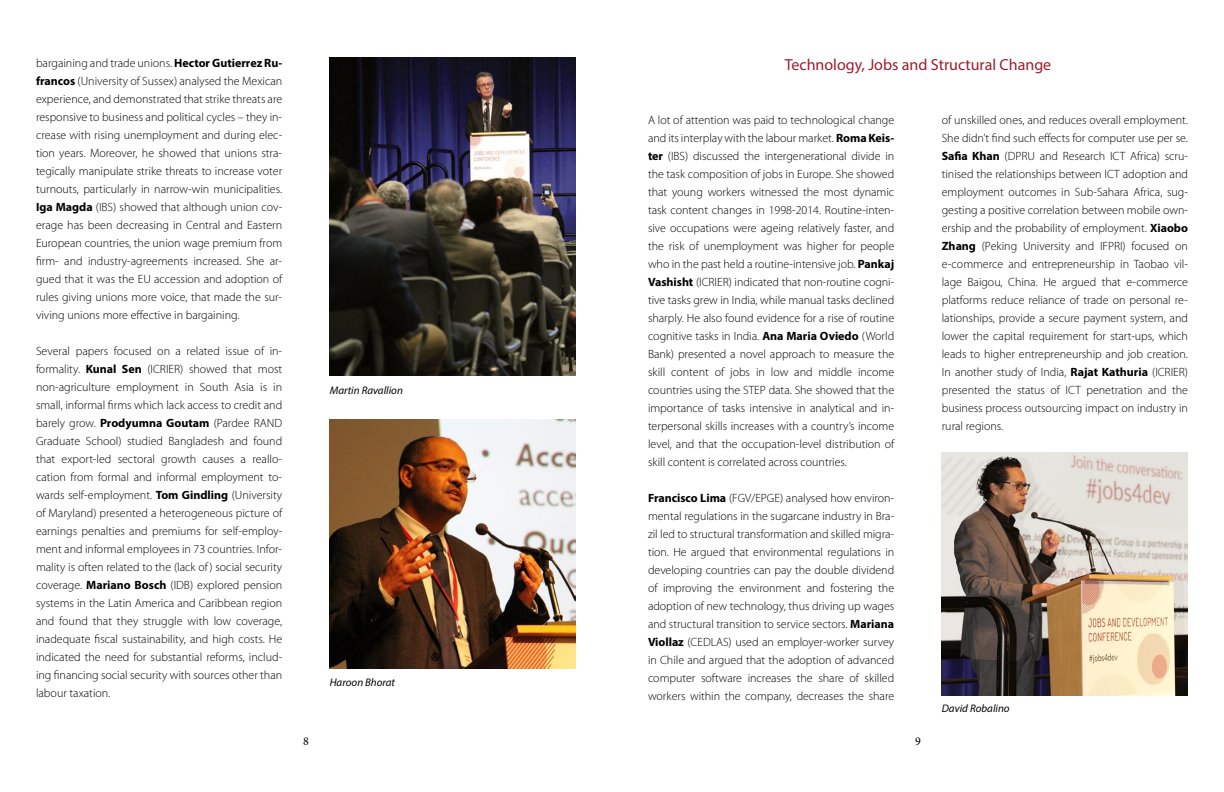
<style>
.page{position:relative;width:1224px;height:792px;background:#fff}
.page>*{position:absolute;margin:0;border:0;box-sizing:border-box;transform-origin:0 0}
.t1{font:16px "Myriad Pro";color:#9e1c2f}
.t2{font:300 12px/18px "Myriad Pro";color:#000;text-align:justify}
.t3{font:12px "Minion Pro";color:#000}
.t4{font:italic 11px "Myriad Pro";color:#000}
.s1{font-weight:700}
</style>
<div class="page">
<img style="left:942px;top:452px;width:246px;height:243px">
<img style="left:330px;top:58px;width:246px;height:318px">
<img style="left:330px;top:419px;width:246px;height:249px">
<p class="t2" style="left:36px;top:54px;width:248px">bargaining and trade unions. <span class="s1">Hector Gutierrez Ru&shy;francos</span> (University of Sussex) analysed the Mexican experience, and demonstrated that strike threats are responsive to business and political cycles – they in&shy;crease with rising unemployment and during elec&shy;tion years. Moreover, he showed that unions stra&shy;tegically manipulate strike threats to increase voter turnouts, particularly in narrow-win municipalities.<br><span class="s1">Iga Magda</span> (IBS) showed that although union cov&shy;erage has been decreasing in Central and Eastern European countries, the union wage premium from firm- and industry-agreements increased. She ar&shy;gued that it was the EU accession and adoption of rules giving unions more voice, that made the sur&shy;viving unions more effective in bargaining.</p>
<p class="t2" style="left:36px;top:342px;width:248px">Several papers focused on a related issue of in&shy;formality. <span class="s1">Kunal Sen</span> (ICRIER) showed that most non-agriculture employment in South Asia is in small, informal firms which lack access to credit and barely grow. <span class="s1">Prodyumna Goutam</span> (Pardee RAND Graduate School) studied Bangladesh and found that export-led sectoral growth causes a reallo&shy;cation from formal and informal employment to&shy;wards self-employment. <span class="s1">Tom Gindling</span> (University of Maryland) presented a heterogeneous picture of earnings penalties and premiums for self-employ&shy;ment and informal employees in 73 countries. Infor&shy;mality is often related to the (lack of ) social security coverage. <span class="s1">Mariano Bosch</span> (IDB) explored pension systems in the Latin America and Caribbean region and found that they struggle with low coverage, inadequate fiscal sustainability, and high costs. He indicated the need for substantial reforms, includ&shy;ing financing social security with sources other than labour taxation.</p>
<p class="t4" style="left:330px;top:383px;width:75px">Martin Ravallion</p>
<p class="t4" style="left:330px;top:676px;width:67px">Haroon Bhorat</p>
<h1 class="t1" style="left:785px;top:54px;width:268px">Technology, Jobs and Structural Change</h1>
<p class="t2" style="left:648px;top:111px;width:248px">A lot of attention was paid to technological change and its interplay with the labour market. <span class="s1">Roma Keis&shy;ter</span> (IBS) discussed the intergenerational divide in the task composition of jobs in Europe. She showed that young workers witnessed the most dynamic task content changes in 1998-2014. Routine-inten&shy;sive occupations were ageing relatively faster, and the risk of unemployment was higher for people who in the past held a routine-intensive job. <span class="s1">Pankaj Vashisht</span> (ICRIER) indicated that non-routine cogni&shy;tive tasks grew in India, while manual tasks declined sharply. He also found evidence for a rise of routine cognitive tasks in India. <span class="s1">Ana Maria Oviedo</span> (World Bank) presented a novel approach to measure the skill content of jobs in low and middle income countries using the STEP data. She showed that the importance of tasks intensive in analytical and in&shy;terpersonal skills increases with a country’s income level, and that the occupation-level distribution of skill content is correlated across countries.</p>
<p class="t2" style="left:648px;top:489px;width:248px"><span class="s1">Francisco Lima</span> (FGV/EPGE) analysed how environ&shy;mental regulations in the sugarcane industry in Bra&shy;zil led to structural transformation and skilled migra&shy;tion. He argued that environmental regulations in developing countries can pay the double dividend of improving the environment and fostering the adoption of new technology, thus driving up wages and structural transition to service sectors. <span class="s1">Mariana Viollaz</span> (CEDLAS) used an employer-worker survey in Chile and argued that the adoption of advanced computer software increases the share of skilled workers within the company, decreases the share</p>
<p class="t2" style="left:942px;top:111px;width:248px">of unskilled ones, and reduces overall employment.<br>She didn’t find such effects for computer use per se.<br><span class="s1">Safia Khan</span> (DPRU and Research ICT Africa) scru&shy;tinised the relationships between ICT adoption and employment outcomes in Sub-Sahara Africa, sug&shy;gesting a positive correlation between mobile own&shy;ership and the probability of employment. <span class="s1">Xiaobo Zhang</span> (Peking University and IFPRI) focused on e-commerce and entrepreneurship in Taobao vil&shy;lage Baigou, China. He argued that e-commerce platforms reduce reliance of trade on personal re&shy;lationships, provide a secure payment system, and lower the capital requirement for start-ups, which leads to higher entrepreneurship and job creation.<br>In another study of India, <span class="s1">Rajat Kathuria</span> (ICRIER) presented the status of ICT penetration and the business process outsourcing impact on industry in rural regions.</p>
<p class="t4" style="left:942px;top:702px;width:69px">David Robalino</p>
<p class="t3" style="left:303px;top:733px;width:7px">8</p>
<p class="t3" style="left:915px;top:733px;width:7px">9</p>
</div>
